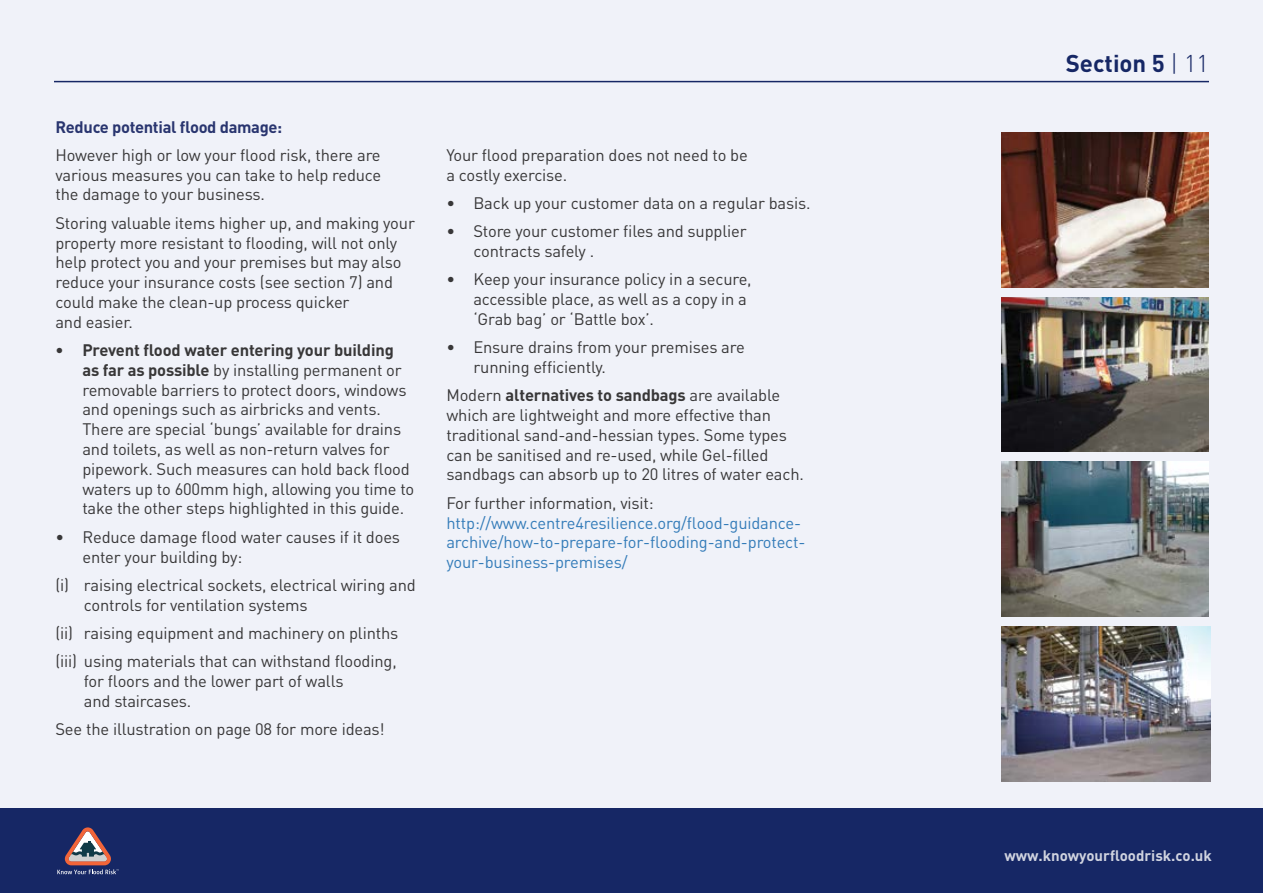
<style>
.page{position:relative;width:1263px;height:893px;background:#f0f2f9}
.page>*{position:absolute;margin:0;border:0;box-sizing:border-box;transform-origin:0 0}
.t1{font:700 24px "DIN Pro";color:#162765}
.t2{font:16.5px/19.8px "DIN Pro";letter-spacing:-.01em;color:#383738}
.t3{font:16.5px/19.8px "DIN Pro";letter-spacing:-.01em;color:#347cb9}
.t4{font:700 16.5px "DIN Pro";letter-spacing:-.02em;color:#29356f}
.t5{font:700 15px "DIN Pro";color:#fff}
.s1{font-weight:700}
.s2{font-weight:300}
</style>
<div class="page">
<div style="left:0;top:808px;width:1263px;height:85px;background:#162765"></div>
<svg style="left:57px;top:827px;width:62px;height:47px"></svg>
<hr style="left:54px;top:81px;width:1155px;height:1px;background:#162765">
<img style="left:1001px;top:133px;width:208px;height:154px">
<img style="left:1001px;top:462px;width:208px;height:155px">
<img style="left:1001px;top:297px;width:208px;height:155px">
<img style="left:1001px;top:626px;width:209px;height:155px">
<p class="t4" style="left:55px;top:115px;width:228px">Reduce potential flood damage:</p>
<p class="t2" style="left:55px;top:144px;width:327px;text-align:justify">However high or low your flood risk, there are various measures you can take to help reduce the damage to your business.</p>
<p class="t2" style="left:55px;top:212px;width:361px">Storing valuable items higher up, and making your property more resistant to flooding, will not only help protect you and your premises but may also reduce your insurance costs (see section 7) and could make the clean-up process quicker<br>and easier.</p>
<p class="t2" style="left:82px;top:339px;width:333px;text-indent:-27px"><span class="s1">• Prevent flood water entering your building as far as possible</span> by installing permanent or removable barriers to protect doors, windows and openings such as airbricks and vents.<br>There are special ‘bungs’ available for drains and toilets, as well as non-return valves for pipework. Such measures can hold back flood waters up to 600mm high, allowing you time to take the other steps highlighted in this guide.</p>
<p class="t2" style="left:82px;top:526px;width:319px;text-indent:-27px">• Reduce damage flood water causes if it does enter your building by:</p>
<p class="t2" style="left:84px;top:574px;width:333px;text-indent:-28px">(i) raising electrical sockets, electrical wiring and controls for ventilation systems</p>
<p class="t2" style="left:55px;top:618px;width:344px;line-height:28.3px">(ii) raising equipment and machinery on plinths (iii) using materials that can withstand flooding,</p>
<p class="t2" style="left:84px;top:670px;width:261px">for floors and the lower part of walls and staircases.</p>
<p class="t2" style="left:55px;top:719px;width:331px">See the illustration on page 08 for more ideas!</p>
<p class="t2" style="left:446px;top:144px;width:303px">Your flood preparation does not need to be a costly exercise.</p>
<p class="t2" style="left:446px;top:192px;width:366px">• Back up your customer data on a regular basis.</p>
<p class="t2" style="left:473px;top:221px;width:275px;text-indent:-27px">• Store your customer files and supplier contracts safely .</p>
<p class="t2" style="left:473px;top:269px;width:280px;text-indent:-27px">• Keep your insurance policy in a secure, accessible place, as well as a copy in a ‘Grab bag’ or ‘Battle box’.</p>
<p class="t2" style="left:473px;top:337px;width:273px;text-indent:-27px">• Ensure drains from your premises are running efficiently.</p>
<p class="t2" style="left:446px;top:385px;width:359px">Modern <span class="s1">alternatives to sandbags</span> are available which are lightweight and more effective than traditional sand-and-hessian types. Some types can be sanitised and re-used, while Gel-filled sandbags can absorb up to 20 litres of water each.</p>
<p class="t2" style="left:446px;top:492px;width:209px">For further information, visit:</p>
<p class="t3" style="left:446px;top:512px;width:361px">http://www.centre4resilience.org/flood-guidance&shy;archive/how-to-prepare-for-flooding-and-protect&shy;your-business-premises/</p>
<h1 class="t1" style="left:1066px;top:47px;width:145px">Section 5 <span class="s2">| 11</span></h1>
<p class="t5" style="left:1004px;top:845px;width:209px">www.knowyourfloodrisk.co.uk</p>
</div>
